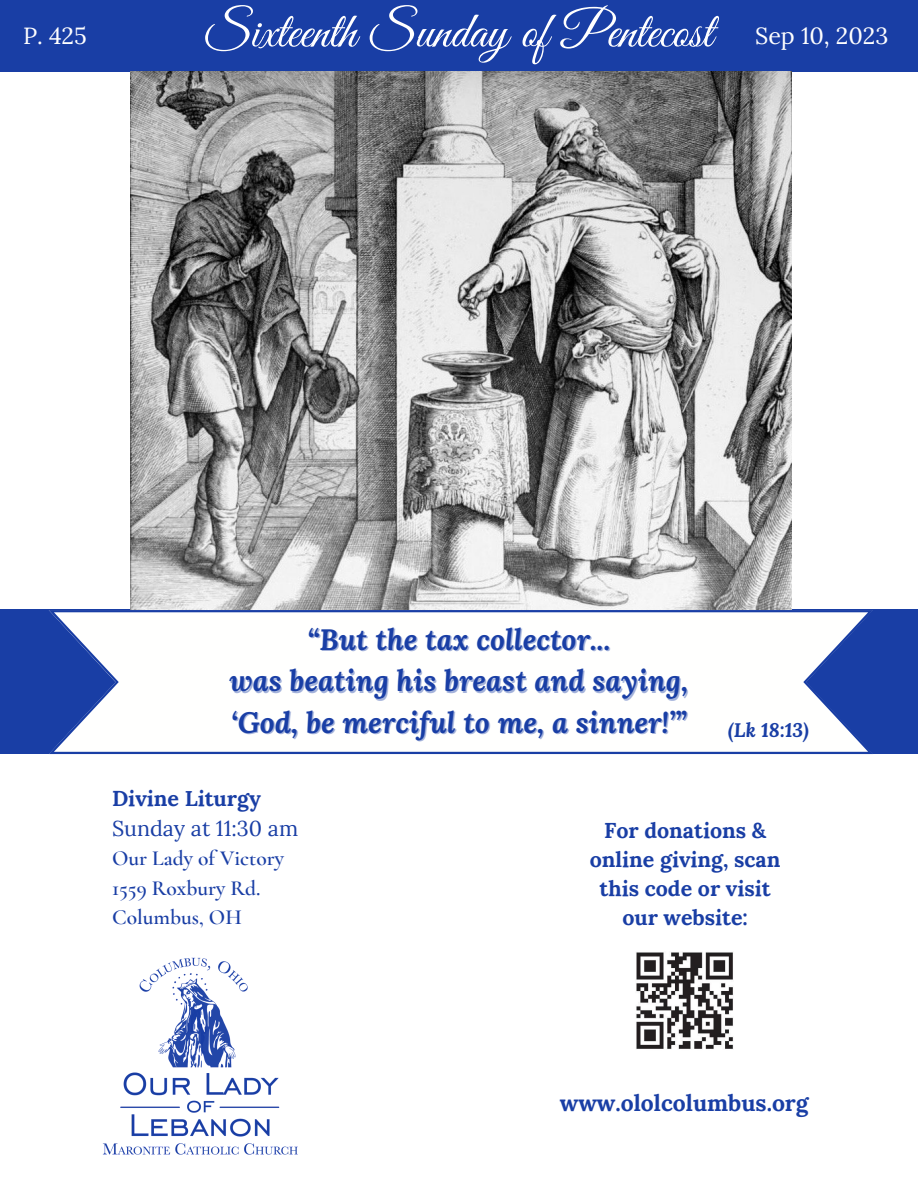
<style>
.page{position:relative;width:918px;height:1188px;background:#fff}
.page>*{position:absolute;margin:0;border:0;box-sizing:border-box;transform-origin:0 0}
.t1{font:51px "Great Vibes";color:#fff}
.t2{font:italic 700 29.25px "Lora";color:#193ea5}
.t3{font:23.25px "Lora";color:#fff}
.t4{font:700 22.95px "Lora";color:#193ea5}
.t5{font:700 21.45px/29px "Lora";color:#193ea5;text-align:center}
.t6{font:600 21.45px "Cormorant Garamond";color:#193ea5}
.t7{font:21.45px "Lora";color:#193ea5}
.t8{font:italic 700 19.5px "Lora";color:#193ea5}
</style>
<div class="page">
<img style="left:102px;top:957px;width:196px;height:198px">
<div style="left:0;top:610px;width:918px;height:144px;background:#193ea5"></div>
<img style="left:636px;top:952px;width:97px;height:97px">
<svg style="left:49px;top:610px;width:824px;height:144px;background:#e3e8f3"></svg>
<div style="left:0;top:0;width:918px;height:72px;background:#193ea5"></div>
<img style="left:130px;top:72px;width:662px;height:538px">
<p class="t1" style="left:205px;top:3px;width:509px">Sixteenth Sunday of Pentecost</p>
<p class="t3" style="left:23px;top:20px;width:65px">P. 425</p>
<p class="t3" style="left:755px;top:20px;width:135px">Sep 10, 2023</p>
<p class="t2" style="left:307px;top:620px;width:305px">“But the tax collector...</p>
<p class="t2" style="left:230px;top:661px;width:460px">was beating his breast and saying,</p>
<p class="t2" style="left:231px;top:703px;width:457px">‘God, be merciful to me, a sinner!’”</p>
<p class="t8" style="left:728px;top:716px;width:82px">(Lk 18:13)</p>
<p class="t5" style="left:112px;top:784px;width:150px">Divine Liturgy</p>
<p class="t7" style="left:112px;top:814px;width:188px">Sunday at 11:30 am</p>
<p class="t6" style="left:112px;top:845px;width:174px">Our Lady of Victory</p>
<p class="t6" style="left:112px;top:875px;width:150px">1559 Roxbury Rd.</p>
<p class="t6" style="left:112px;top:905px;width:131px">Columbus, OH</p>
<p class="t5" style="left:590px;top:816px;width:192px">For donations &amp; online giving, scan this code or visit our website:</p>
<p class="t4" style="left:560px;top:1088px;width:250px">www.ololcolumbus.org</p>
</div>
